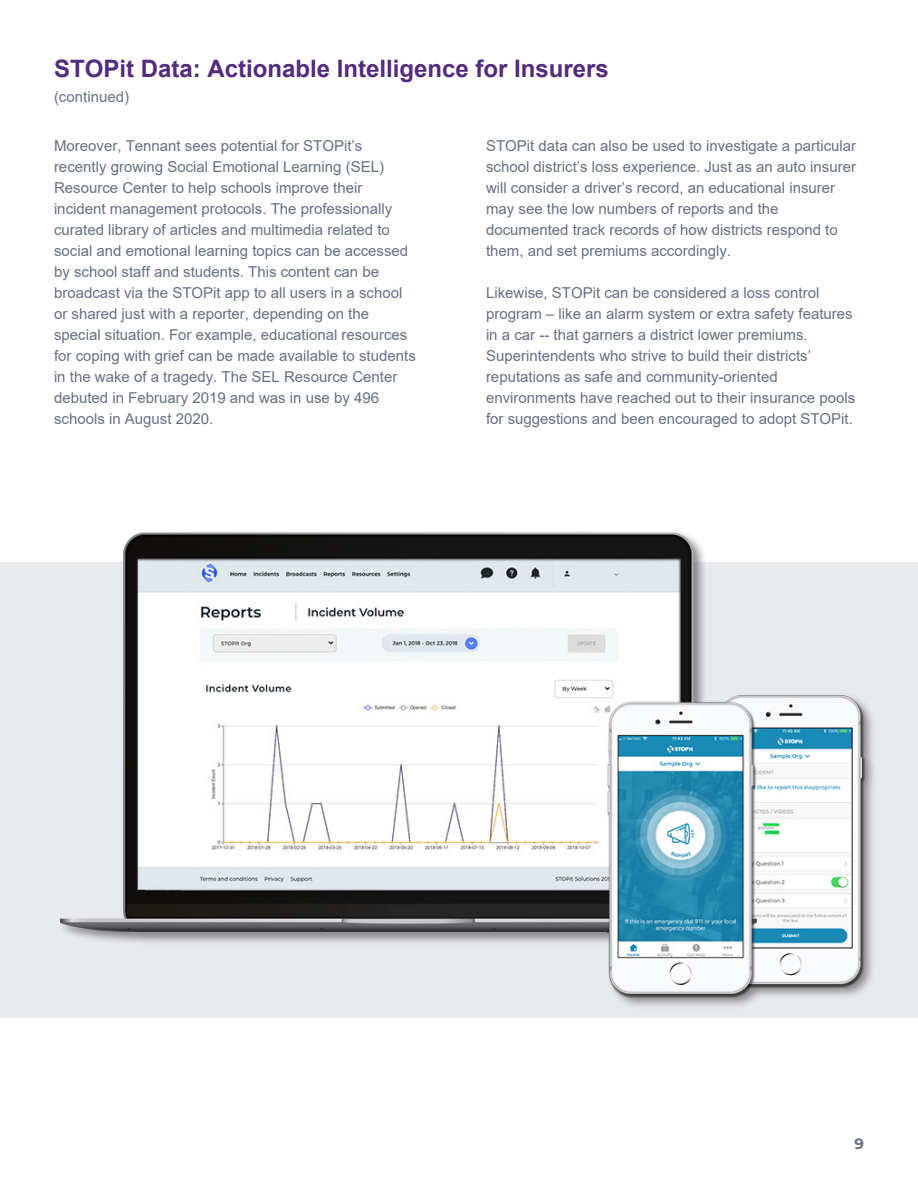
<style>
.page{position:relative;width:918px;height:1188px;background:#fff}
.page>*{position:absolute;margin:0;border:0;box-sizing:border-box;transform-origin:0 0}
.t1{font:700 24px "Arial";color:#542b7d}
.t2{font:15px/21px "Arial";color:#667085}
.t3{font:700 15px "Montserrat";color:#667085}
</style>
<div class="page">
<img style="left:10px;top:532px;width:908px;height:486px">
<p class="t1" style="left:54px;top:52px;width:556px">STOPit Data: Actionable Intelligence for Insurers</p>
<p class="t2" style="left:54px;top:87px;width:77px">(continued)</p>
<p class="t2" style="left:54px;top:135px;width:363px">Moreover, Tennant sees potential for STOPit’s recently growing Social Emotional Learning (SEL)<br>Resource Center to help schools improve their incident management protocols. The professionally curated library of articles and multimedia related to social and emotional learning topics can be accessed by school staff and students. This content can be broadcast via the STOPit app to all users in a school or shared just with a reporter, depending on the special situation. For example, educational resources for coping with grief can be made available to students in the wake of a tragedy. The SEL Resource Center debuted in February 2019 and was in use by 496 schools in August 2020.</p>
<p class="t2" style="left:486px;top:135px;width:372px">STOPit data can also be used to investigate a particular school district’s loss experience. Just as an auto insurer will consider a driver’s record, an educational insurer may see the low numbers of reports and the documented track records of how districts respond to them, and set premiums accordingly.</p>
<p class="t2" style="left:486px;top:282px;width:371px">Likewise, STOPit can be considered a loss control program – like an alarm system or extra safety features in a car -- that garners a district lower premiums.<br>Superintendents who strive to build their districts’ reputations as safe and community-oriented environments have reached out to their insurance pools for suggestions and been encouraged to adopt STOPit.</p>
<p class="t3" style="left:854px;top:1132px;width:11px">9</p>
</div>
